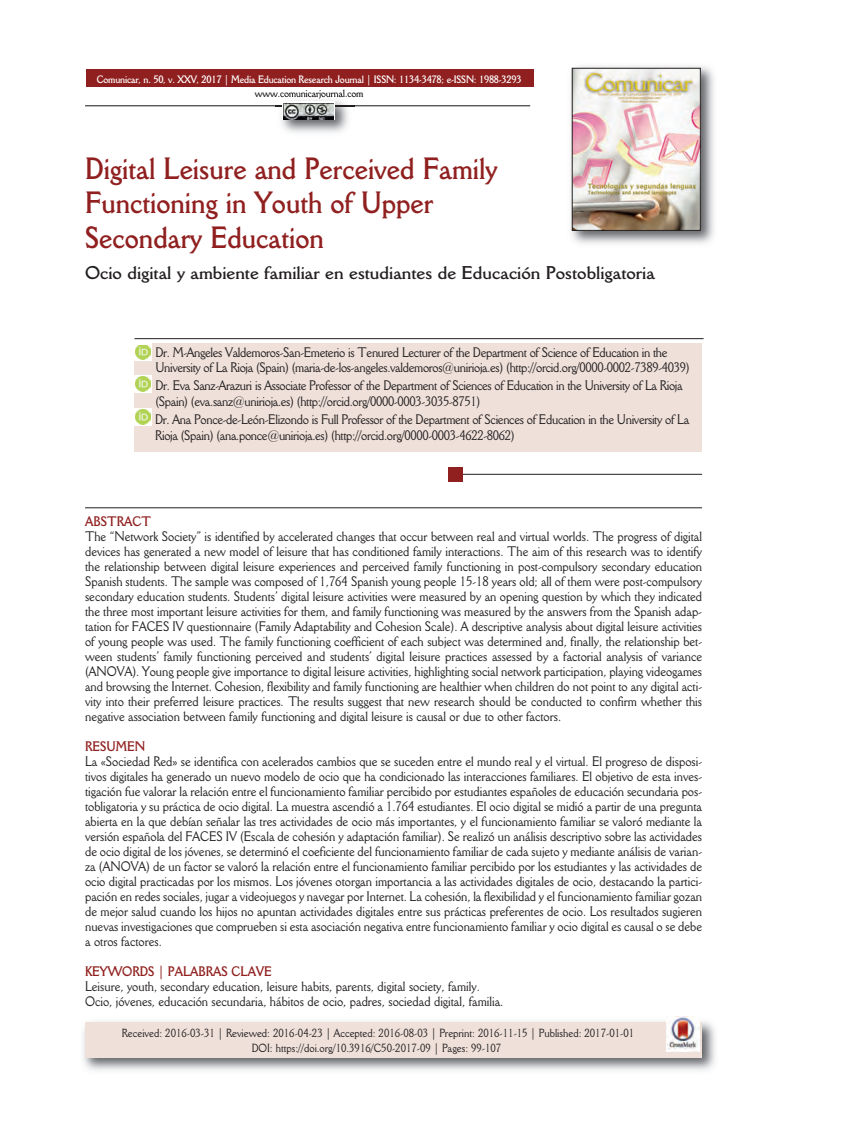
<style>
.page{position:relative;width:851px;height:1127px;background:#fff}
.page>*{position:absolute;margin:0;border:0;box-sizing:border-box;transform-origin:0 0}
.t1{font:700 30px/34.5px "Della Robbia BT";color:#90201f;scale:.9 1}
.t2{font:700 18px "Della Robbia BT";color:#231f20}
.t3{font:13.5px/15px "Della Robbia BT";letter-spacing:-.025em;color:#231f20;scale:.9 1}
.t4{font:13.5px/15px "Della Robbia BT";color:#231f20;scale:.9 1}
.t5{font:700 13.5px "Della Robbia BT";color:#90201f;scale:.9 1}
.t6{font:11.55px/15px "Della Robbia BT";color:#231f20;text-align:center;scale:.9 1}
.t7{font:700 10.5px "Della Robbia BT";letter-spacing:-.02em;color:#fff;scale:.9 1}
.t8{font:700 10.5px "Della Robbia BT";letter-spacing:-.02em;color:#231f20;scale:.9 1}
</style>
<div class="page">
<hr style="left:85px;top:105px;width:445px;height:1px;background:#231f20">
<div style="left:86px;top:70px;width:447px;height:17px;background:#90201f"></div>
<div style="left:134px;top:344px;width:568px;height:108px;background:#efe1da"></div>
<img style="left:83px;top:1021px;width:632px;height:50px">
<div style="left:85px;top:1022px;width:617px;height:35px;background:#efe1da"></div>
<img style="left:571px;top:66px;width:143px;height:178px">
<img style="left:574px;top:70px;width:124px;height:159px">
<div style="left:572px;top:68px;width:128px;height:163px;border:1px solid #231f20"></div>
<hr style="left:134px;top:338px;width:569px;height:1px;background:#231f20">
<hr style="left:85px;top:507px;width:617px;height:1px;background:#231f20">
<hr style="left:460px;top:474px;width:242px;height:1px;background:#231f20">
<img style="left:666px;top:1016px;width:33px;height:35px">
<div style="left:447px;top:467px;width:15px;height:14px;background:#90201f"></div>
<svg style="left:134px;top:344px;width:18px;height:17px"></svg>
<img style="left:136px;top:345px;width:14px;height:15px">
<svg style="left:134px;top:375px;width:18px;height:17px"></svg>
<img style="left:136px;top:376px;width:14px;height:15px">
<svg style="left:134px;top:408px;width:18px;height:18px"></svg>
<img style="left:136px;top:410px;width:14px;height:14px">
<img style="left:275px;top:94px;width:80px;height:39px">
<img style="left:275px;top:105px;width:80px;height:1px">
<img style="left:275px;top:94px;width:37px;height:3px">
<svg style="left:282px;top:101px;width:53px;height:19px"></svg>
<img style="left:283px;top:103px;width:50px;height:17px">
<p class="t7" style="left:97px;top:73px;width:473px">Comunicar, n. 50, v. XXV, 2017 | Media Education Research Journal | ISSN: 1134-3478; e-ISSN: 1988-3293</p>
<p class="t8" style="left:255px;top:87px;width:122px">www.comunicarjournal.com</p>
<h1 class="t1" style="left:85px;top:151px;width:460px">Digital Leisure and Perceived Family<br>Functioning in Youth of Upper<br>Secondary Education</h1>
<h2 class="t2" style="left:85px;top:262px;width:571px">Ocio digital y ambiente familiar en estudiantes de Educación Postobligatoria</h2>
<p class="t3" style="left:155px;top:344px;width:595px;line-height:15.8px">dr. M-Angeles valdemoros-San-Emeterio is Tenured Lecturer of the department of Science of Education in the<br>University of La Rioja (Spain) (maria-de-los-angeles.valdemoros@unirioja.es) (http://orcid.org/0000-0002-7389-4039)</p>
<p class="t3" style="left:155px;top:378px;width:587px;line-height:15.8px">dr. Eva Sanz-Arazuri is Associate Professor of the department of Sciences of Education in the University of La Rioja (Spain) (eva.sanz@unirioja.es) (http://orcid.org/0000-0003-3035-8751)</p>
<p class="t3" style="left:155px;top:411px;width:595px;line-height:15.8px">dr. Ana Ponce-de-León-Elizondo is Full Professor of the department of Sciences of Education in the University of La<br>Rioja (Spain) (ana.ponce@unirioja.es) (http://orcid.org/0000-0003-4622-8062)</p>
<p class="t5" style="left:85px;top:513px;width:75px">ABSTRACT</p>
<p class="t3" style="left:85px;top:528px;width:687px;text-align:justify">The “network Society” is identified by accelerated changes that occur between real and virtual worlds. The progress of digital devices has generated a new model of leisure that has conditioned family interactions. The aim of this research was to identify the relationship between digital leisure experiences and perceived family functioning in post-compulsory secondary education Spanish students. The sample was composed of 1,764 Spanish young people 15-18 years old; all of them were post-compulsory secondary education students. Students’ digital leisure activities were measured by an opening question by which they indicated the three most important leisure activities for them, and family functioning was measured by the answers from the Spanish adap&shy;tation for FACES iv questionnaire (Family Adaptability and Cohesion Scale). A descriptive analysis about digital leisure activities of young people was used. The family functioning coefficient of each subject was determined and, finally, the relationship bet&shy;ween students’ family functioning perceived and students’ digital leisure practices assessed by a factorial analysis of variance (AnovA). Young people give importance to digital leisure activities, highlighting social network participation, playing videogames and browsing the internet. Cohesion, flexibility and family functioning are healthier when children do not point to any digital acti&shy;vity into their preferred leisure practices. The results suggest that new research should be conducted to confirm whether this negative association between family functioning and digital leisure is causal or due to other factors.</p>
<p class="t5" style="left:85px;top:738px;width:68px">RESUMEN</p>
<p class="t3" style="left:85px;top:753px;width:687px;text-align:justify">La «Sociedad Red» se identifica con acelerados cambios que se suceden entre el mundo real y el virtual. El progreso de disposi&shy;tivos digitales ha generado un nuevo modelo de ocio que ha condicionado las interacciones familiares. El objetivo de esta inves&shy;tigación fue valorar la relación entre el funcionamiento familiar percibido por estudiantes españoles de educación secundaria pos&shy;tobligatoria y su práctica de ocio digital. La muestra ascendió a 1.764 estudiantes. El ocio digital se midió a partir de una pregunta abierta en la que debían señalar las tres actividades de ocio más importantes, y el funcionamiento familiar se valoró mediante la versión española del FACES iv (Escala de cohesión y adaptación familiar). Se realizó un análisis descriptivo sobre las actividades de ocio digital de los jóvenes, se determinó el coeficiente del funcionamiento familiar de cada sujeto y mediante análisis de varian&shy;za (AnovA) de un factor se valoró la relación entre el funcionamiento familiar percibido por los estudiantes y las actividades de ocio digital practicadas por los mismos. Los jóvenes otorgan importancia a las actividades digitales de ocio, destacando la partici&shy;pación en redes sociales, jugar a videojuegos y navegar por internet. La cohesión, la flexibilidad y el funcionamiento familiar gozan de mejor salud cuando los hijos no apuntan actividades digitales entre sus prácticas preferentes de ocio. Los resultados sugieren nuevas investigaciones que comprueben si esta asociación negativa entre funcionamiento familiar y ocio digital es causal o se debe a otros factores.</p>
<p class="t5" style="left:85px;top:963px;width:209px">KEYWORDS | PALABRAS CLAVE</p>
<p class="t4" style="left:85px;top:978px;width:466px">Leisure, youth, secondary education, leisure habits, parents, digital society, family. ocio, jóvenes, educación secundaria, hábitos de ocio, padres, sociedad digital, familia.</p>
<p class="t6" style="left:122px;top:1025px;width:570px">Received: 2016-03-31 | Reviewed: 2016-04-23 | Accepted: 2016-08-03 | Preprint: 2016-11-15 | Published: 2017-01-01 doi: https://doi.org/10.3916/C50-2017-09 | Pages: 99-107</p>
</div>
